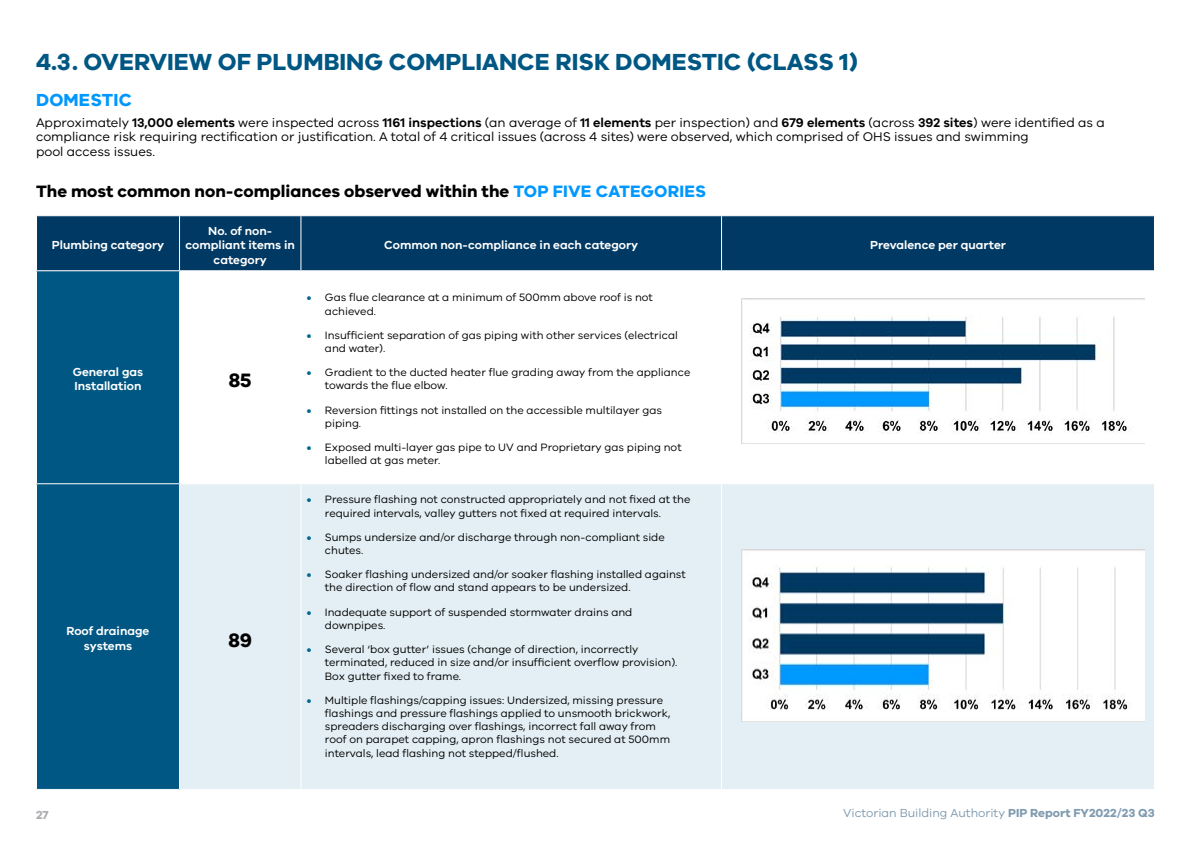
<style>
.page{position:relative;width:1191px;height:842px;background:#fff}
.page>*{position:absolute;margin:0;border:0;box-sizing:border-box;transform-origin:0 0}
.t1{font:700 24px "VIC";color:#005783}
.t2{font:700 20px "VIC";color:#000}
.t3{font:700 18px "VIC";letter-spacing:.01em;color:#0097fe}
.t4{font:700 17px "VIC";color:#000}
.t5{font:13px/14.4px "VIC";color:#000}
.t6{font:600 12px/14.4px "VIC";color:#fff;text-align:center}
.t7{font:12px "VIC";color:#809cb1}
.t8{font:700 12px "VIC";color:#acaeb1}
.t9{font:11px/13.2px "VIC";color:#000}
.s1{font-weight:600}
.s2{color:#0098ff}
.s3{font-weight:700;color:#006991}
.s4{font-weight:700}
</style>
<div class="page">
<div style="left:37px;top:216px;width:1117px;height:54px;background:#003963"></div>
<div style="left:36px;top:271px;width:143px;height:213px;background:#005783"></div>
<div style="left:36px;top:484px;width:143px;height:305px;background:#005783"></div>
<div style="left:180px;top:484px;width:974px;height:305px;background:#e3eff4"></div>
<hr style="left:36px;top:271px;width:1px;height:212px;background:#fff">
<hr style="left:36px;top:483px;width:143px;height:1px;background:#fff">
<hr style="left:36px;top:484px;width:1px;height:305px;background:#fff">
<hr style="left:300px;top:484px;width:1px;height:305px;background:#fff">
<hr style="left:721px;top:484px;width:1px;height:305px;background:#fff">
<hr style="left:179px;top:216px;width:1px;height:54px;background:#fff">
<hr style="left:300px;top:216px;width:1px;height:54px;background:#fff">
<hr style="left:721px;top:216px;width:1px;height:54px;background:#fff">
<img style="left:741px;top:299px;width:404px;height:144px">
<img style="left:741px;top:550px;width:404px;height:171px">
<h1 class="t1" style="left:36px;top:47px;width:823px">4.3. OVERVIEW OF PLUMBING COMPLIANCE RISK DOMESTIC (CLASS 1)</h1>
<h3 class="t3" style="left:36px;top:89px;width:97px">DOMESTIC</h3>
<p class="t5" style="left:36px;top:115px;width:1070px">Approximately <span class="s1">13,000 elements</span> were inspected across <span class="s1">1161 inspections</span> (an average of <span class="s1">11 elements</span> per inspection) and <span class="s1">679 elements</span> (across <span class="s1">392 sites</span>) were identified as a compliance risk requiring rectification or justification. A total of 4 critical issues (across 4 sites) were observed, which comprised of OHS issues and swimming<br>pool access issues.</p>
<h3 class="t4" style="left:36px;top:180px;width:671px">The most common non-compliances observed within the <span class="s2">TOP FIVE CATEGORIES</span></h3>
<p class="t6" style="left:52px;top:238px;width:114px">Plumbing category</p>
<p class="t6" style="left:185px;top:223px;width:111px">No. of non&shy;compliant items in category</p>
<p class="t6" style="left:73px;top:364px;width:72px;text-align:left">General gas<br>Installation</p>
<h2 class="t2" style="left:229px;top:368px;width:24px">85</h2>
<p class="t6" style="left:67px;top:624px;width:84px">Roof drainage systems</p>
<h2 class="t2" style="left:228px;top:627px;width:25px">89</h2>
<p class="t6" style="left:384px;top:238px;width:256px">Common non-compliance in each category</p>
<p class="t6" style="left:870px;top:238px;width:137px">Prevalence per quarter</p>
<p class="t9" style="left:325px;top:291px;width:329px;text-indent:-18px"><span class="s3">•</span> Gas flue clearance at a minimum of 500mm above roof is not achieved.</p>
<p class="t9" style="left:325px;top:328px;width:354px;text-indent:-18px"><span class="s3">•</span> Insufficient separation of gas piping with other services (electrical and water).</p>
<p class="t9" style="left:325px;top:365px;width:367px;text-indent:-18px"><span class="s3">•</span> Gradient to the ducted heater flue grading away from the appliance towards the flue elbow.</p>
<p class="t9" style="left:325px;top:403px;width:339px;text-indent:-18px"><span class="s3">•</span> Reversion fittings not installed on the accessible multilayer gas piping.</p>
<p class="t9" style="left:325px;top:440px;width:358px;text-indent:-18px"><span class="s3">•</span> Exposed multi-layer gas pipe to UV and Proprietary gas piping not labelled at gas meter.</p>
<p class="t9" style="left:325px;top:493px;width:367px;text-indent:-18px"><span class="s3">•</span> Pressure flashing not constructed appropriately and not fixed at the required intervals, valley gutters not fixed at required intervals.</p>
<p class="t9" style="left:325px;top:530px;width:341px;text-indent:-18px"><span class="s3">•</span> Sumps undersize and/or discharge through non-compliant side chutes.</p>
<p class="t9" style="left:325px;top:568px;width:362px;text-indent:-18px"><span class="s3">•</span> Soaker flashing undersized and/or soaker flashing installed against the direction of flow and stand appears to be undersized.</p>
<p class="t9" style="left:325px;top:605px;width:309px;text-indent:-18px"><span class="s3">•</span> Inadequate support of suspended stormwater drains and downpipes.</p>
<p class="t9" style="left:325px;top:642px;width:354px;text-indent:-18px"><span class="s3">•</span> Several ‘box gutter’ issues (change of direction, incorrectly terminated, reduced in size and/or insufficient overflow provision).<br>Box gutter fixed to frame.</p>
<p class="t9" style="left:325px;top:693px;width:347px;text-indent:-18px"><span class="s3">•</span> Multiple flashings/capping issues: Undersized, missing pressure flashings and pressure flashings applied to unsmooth brickwork, spreaders discharging over flashings, incorrect fall away from roof on parapet capping, apron flashings not secured at 500mm intervals, lead flashing not stepped/flushed.</p>
<p class="t8" style="left:36px;top:808px;width:14px">27</p>
<p class="t7" style="left:843px;top:806px;width:313px">Victorian Building Authority <span class="s4">PIP Report FY2022/23 Q3</span></p>
</div>
